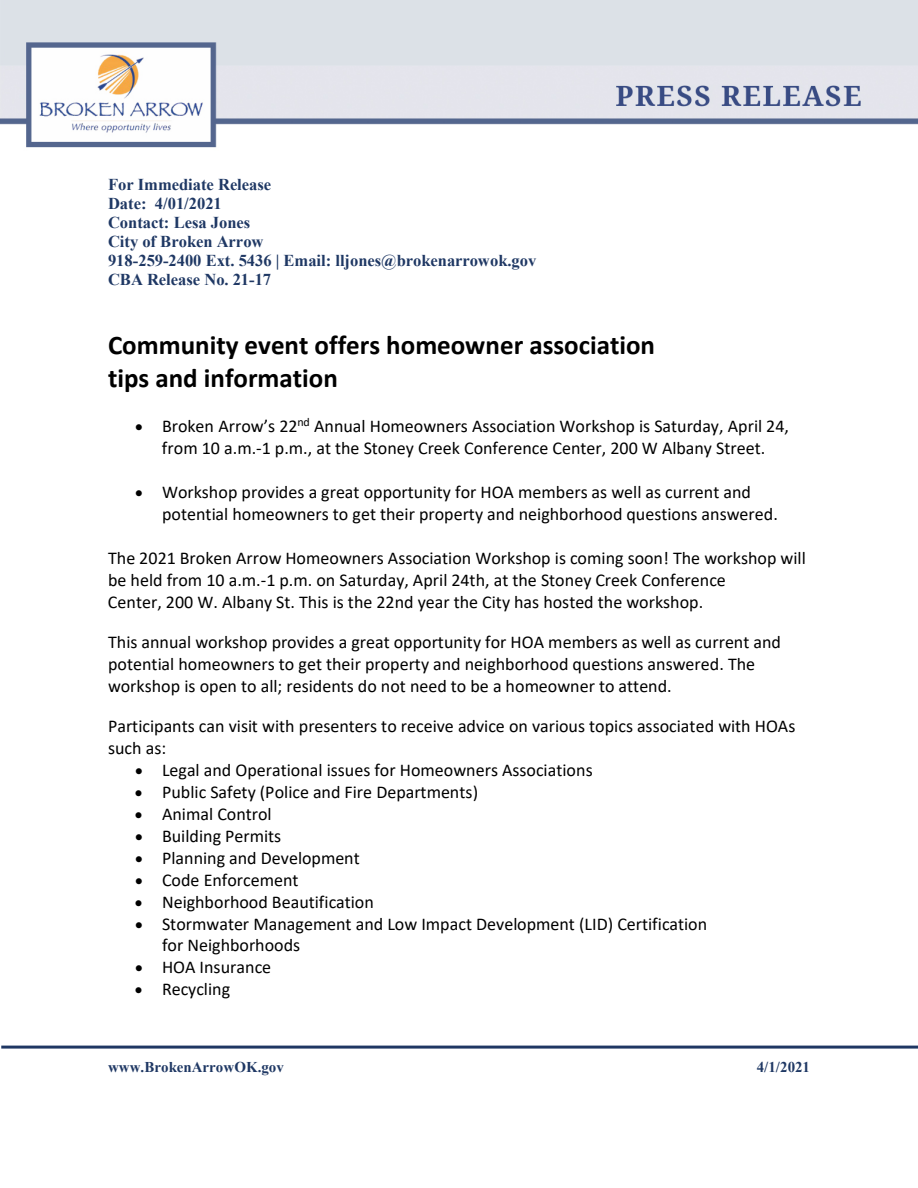
<style>
.page{position:relative;width:918px;height:1188px;background:#fff}
.page>*{position:absolute;margin:0;border:0;box-sizing:border-box;transform-origin:0 0}
.paragraph{font:700 27px/33px "Calibri";color:#000}
.paragraph-2{font:18px/21.9px "Calibri";color:#000}
.t1{font:700 16.5px "Times New Roman";color:#1f3864}
.t2{font:700 15px "Times New Roman";color:#1f3864}
</style>
<div class="page">
<img style="left:0;top:0;width:918px;height:148px">
<hr style="left:1px;top:1046px;width:917px;height:3px;background:#1f3763">
<p class="t1" style="left:108px;top:173px;width:165px">For Immediate Release</p>
<p class="t1" style="left:108px;top:192px;width:115px">Date: 4/01/2021</p>
<p class="t1" style="left:108px;top:211px;width:144px">Contact: Lesa Jones</p>
<p class="t1" style="left:108px;top:230px;width:157px">City of Broken Arrow</p>
<p class="t1" style="left:108px;top:249px;width:430px">918-259-2400 Ext. 5436 | Email: lljones@brokenarrowok.gov</p>
<p class="t1" style="left:108px;top:268px;width:165px">CBA Release No. 21-17</p>
<p class="paragraph" style="left:108px;top:328px;width:548px">Community event offers homeowner association tips and information</p>
<p class="paragraph-2" style="left:135px;top:415px;width:656px;text-align:center">• Broken Arrow’s 22<sup>nd</sup> Annual Homeowners Association Workshop is Saturday, April 24, from 10 a.m.-1 p.m., at the Stoney Creek Conference Center, 200 W Albany Street.</p>
<p class="paragraph-2" style="left:162px;top:481px;width:617px;text-indent:-27px">• Workshop provides a great opportunity for HOA members as well as current and potential homeowners to get their property and neighborhood questions answered.</p>
<p class="paragraph-2" style="left:108px;top:547px;width:699px">The 2021 Broken Arrow Homeowners Association Workshop is coming soon! The workshop will be held from 10 a.m.-1 p.m. on Saturday, April 24th, at the Stoney Creek Conference<br>Center, 200 W. Albany St. This is the 22nd year the City has hosted the workshop.</p>
<p class="paragraph-2" style="left:108px;top:631px;width:674px">This annual workshop provides a great opportunity for HOA members as well as current and potential homeowners to get their property and neighborhood questions answered. The workshop is open to all; residents do not need to be a homeowner to attend.</p>
<p class="paragraph-2" style="left:108px;top:714px;width:689px">Participants can visit with presenters to receive advice on various topics associated with HOAs such as:</p>
<p class="paragraph-2" style="left:135px;top:758px;width:459px">• Legal and Operational issues for Homeowners Associations</p>
<p class="paragraph-2" style="left:135px;top:780px;width:345px">• Public Safety (Police and Fire Departments)</p>
<p class="paragraph-2" style="left:135px;top:802px;width:138px">• Animal Control</p>
<p class="paragraph-2" style="left:135px;top:824px;width:148px">• Building Permits</p>
<p class="paragraph-2" style="left:135px;top:846px;width:226px">• Planning and Development</p>
<p class="paragraph-2" style="left:135px;top:868px;width:165px">• Code Enforcement</p>
<p class="paragraph-2" style="left:135px;top:890px;width:240px">• Neighborhood Beautification</p>
<p class="paragraph-2" style="left:162px;top:912px;width:547px;text-indent:-27px">• Stormwater Management and Low Impact Development (LID) Certification for Neighborhoods</p>
<p class="paragraph-2" style="left:135px;top:956px;width:138px">• HOA Insurance</p>
<p class="paragraph-2" style="left:135px;top:978px;width:97px">• Recycling</p>
<p class="t2" style="left:108px;top:1056px;width:177px">www.BrokenArrowOK.gov</p>
<p class="t2" style="left:757px;top:1056px;width:55px">4/1/2021</p>
</div>
